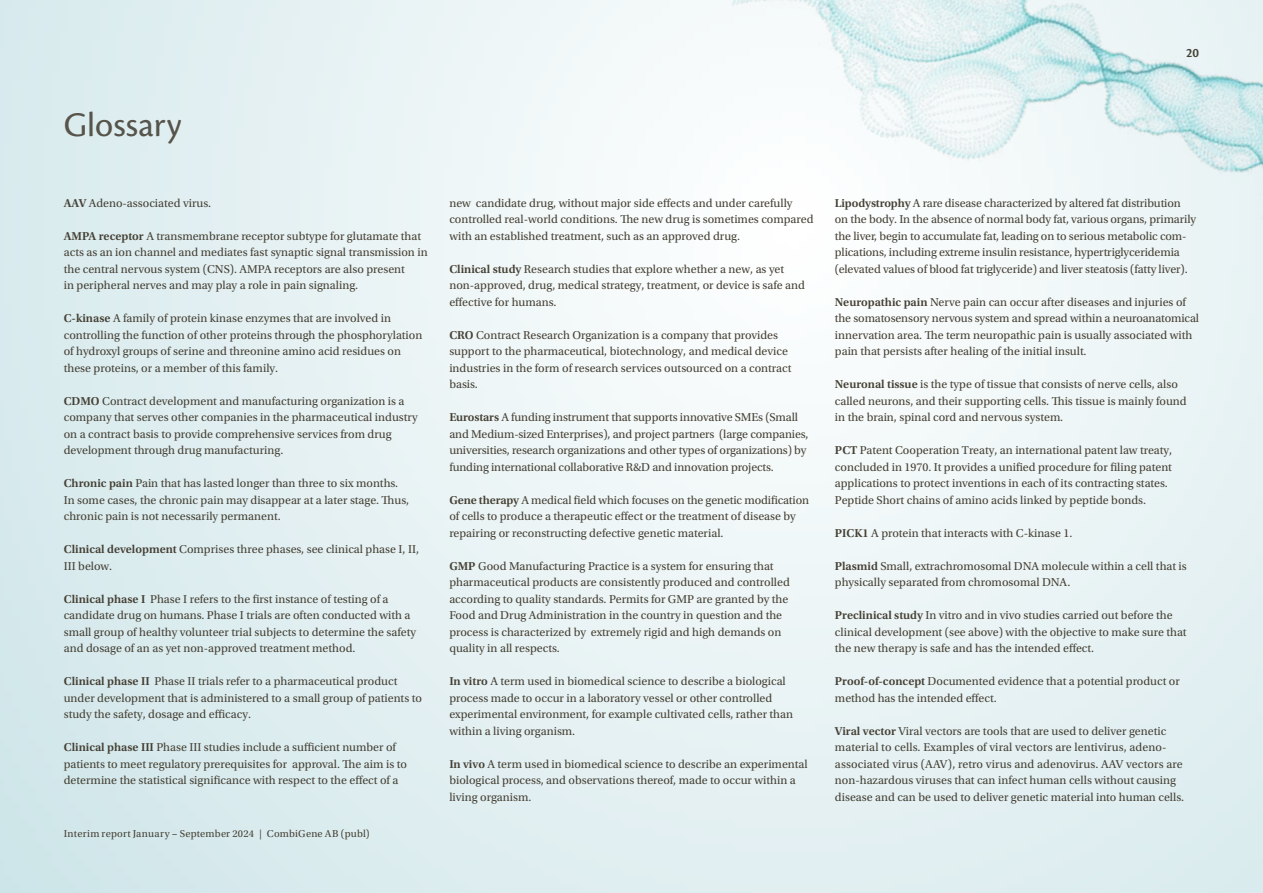
<style>
.page{position:relative;width:1263px;height:893px;background:#fff}
.page>*{position:absolute;margin:0;border:0;box-sizing:border-box;transform-origin:0 0}
.t1{font:36px "Cronos Pro";color:#57544b}
.t2{font:600 13.5px "Cronos Pro";color:#454034}
.t3{font:12px/16.5px "Utopia Std";color:#454034}
.t4{font:10.5px "Utopia Std";letter-spacing:.02em;color:#454034}
.s1{font-weight:600}
.s2{font-family:"Cronos Pro"}
</style>
<div class="page">
<img style="left:710px;top:0;width:553px;height:553px">
<h1 class="t1" style="left:64px;top:104px;width:119px">Glossary</h1>
<p class="t2" style="left:1186px;top:45px;width:15px">20</p>
<p class="t3" style="left:64px;top:195px;width:149px"><span class="s1">AAV</span> Adeno-associated virus.</p>
<p class="t3" style="left:64px;top:228px;width:365px"><span class="s1">AMPA receptor</span> A transmembrane receptor subtype for glutamate that acts as an ion channel and mediates fast synaptic signal transmission in the central nervous system (CNS). AMPA receptors are also present<br>in peripheral nerves and may play a role in pain signaling.</p>
<p class="t3" style="left:64px;top:310px;width:360px"><span class="s1">C-kinase</span> A family of protein kinase enzymes that are involved in controlling the function of other proteins through the phosphorylation of hydroxyl groups of serine and threonine amino acid residues on these proteins, or a member of this family.</p>
<p class="t3" style="left:64px;top:393px;width:356px"><span class="s1">CDMO</span> Contract development and manufacturing organization is a company that serves other companies in the pharmaceutical industry on a contract basis to provide comprehensive services from drug development through drug manufacturing.</p>
<p class="t3" style="left:64px;top:475px;width:347px"><span class="s1">Chronic pain</span> Pain that has lasted longer than three to six months.<br>In some cases, the chronic pain may disappear at a later stage. Thus, chronic pain is not necessarily permanent.</p>
<p class="t3" style="left:64px;top:541px;width:357px"><span class="s1">Clinical development</span> Comprises three phases, see clinical phase I, II,<br>III below.</p>
<p class="t3" style="left:64px;top:591px;width:354px"><span class="s1">Clinical phase I</span> Phase I refers to the first instance of testing of a candidate drug on humans. Phase I trials are often conducted with a small group of healthy volunteer trial subjects to determine the safety and dosage of an as yet non-approved treatment method.</p>
<p class="t3" style="left:64px;top:673px;width:360px"><span class="s1">Clinical phase II</span> Phase II trials refer to a pharmaceutical product under development that is administered to a small group of patients to study the safety, dosage and efficacy.</p>
<p class="t3" style="left:64px;top:739px;width:345px"><span class="s1">Clinical phase III</span> Phase III studies include a sufficient number of patients to meet regulatory prerequisites for approval. The aim is to determine the statistical significance with respect to the effect of a</p>
<p class="t4" style="left:64px;top:828px;width:307px">Interim report January <span class="s2">–</span> September 2024 | CombiGene AB (publ)</p>
<p class="t3" style="left:449px;top:195px;width:366px">new candidate drug, without major side effects and under carefully controlled real-world conditions. The new drug is sometimes compared with an established treatment, such as an approved drug.</p>
<p class="t3" style="left:449px;top:261px;width:357px"><span class="s1">Clinical study</span> Research studies that explore whether a new, as yet non-approved, drug, medical strategy, treatment, or device is safe and effective for humans.</p>
<p class="t3" style="left:449px;top:327px;width:344px"><span class="s1">CRO</span> Contract Research Organization is a company that provides support to the pharmaceutical, biotechnology, and medical device industries in the form of research services outsourced on a contract basis.</p>
<p class="t3" style="left:449px;top:409px;width:361px"><span class="s1">Eurostars</span> A funding instrument that supports innovative SMEs (Small and Medium-sized Enterprises), and project partners (large companies, universities, research organizations and other types of organizations) by funding international collaborative R&amp;D and innovation projects.</p>
<p class="t3" style="left:449px;top:492px;width:361px"><span class="s1">Gene therapy</span> A medical field which focuses on the genetic modification of cells to produce a therapeutic effect or the treatment of disease by repairing or reconstructing defective genetic material.</p>
<p class="t3" style="left:449px;top:558px;width:342px"><span class="s1">GMP</span> Good Manufacturing Practice is a system for ensuring that pharmaceutical products are consistently produced and controlled according to quality standards. Permits for GMP are granted by the Food and Drug Administration in the country in question and the process is characterized by extremely rigid and high demands on quality in all respects.</p>
<p class="t3" style="left:449px;top:673px;width:345px"><span class="s1">In vitro</span> A term used in biomedical science to describe a biological process made to occur in a laboratory vessel or other controlled experimental environment, for example cultivated cells, rather than within a living organism.</p>
<p class="t3" style="left:449px;top:756px;width:360px"><span class="s1">In vivo</span> A term used in biomedical science to describe an experimental biological process, and observations thereof, made to occur within a living organism.</p>
<p class="t3" style="left:835px;top:195px;width:363px"><span class="s1">Lipodystrophy</span> A rare disease characterized by altered fat distribution on the body. In the absence of normal body fat, various organs, primarily the liver, begin to accumulate fat, leading on to serious metabolic com&shy;plications, including extreme insulin resistance, hypertriglyceridemia (elevated values of blood fat triglyceride) and liver steatosis (fatty liver).</p>
<p class="t3" style="left:835px;top:294px;width:366px"><span class="s1">Neuropathic pain</span> Nerve pain can occur after diseases and injuries of the somatosensory nervous system and spread within a neuroanatomical innervation area. The term neuropathic pain is usually associated with pain that persists after healing of the initial insult.</p>
<p class="t3" style="left:835px;top:376px;width:353px"><span class="s1">Neuronal tissue</span> is the type of tissue that consists of nerve cells, also called neurons, and their supporting cells. This tissue is mainly found in the brain, spinal cord and nervous system.</p>
<p class="t3" style="left:835px;top:442px;width:339px"><span class="s1">PCT</span> Patent Cooperation Treaty, an international patent law treaty, concluded in 1970. It provides a unified procedure for filing patent applications to protect inventions in each of its contracting states.<br>Peptide Short chains of amino acids linked by peptide bonds.</p>
<p class="t3" style="left:835px;top:525px;width:239px"><span class="s1">PICK1</span> A protein that interacts with C-kinase 1.</p>
<p class="t3" style="left:835px;top:558px;width:353px"><span class="s1">Plasmid</span> Small, extrachromosomal DNA molecule within a cell that is physically separated from chromosomal DNA.</p>
<p class="t3" style="left:835px;top:607px;width:353px"><span class="s1">Preclinical study</span> In vitro and in vivo studies carried out before the clinical development (see above) with the objective to make sure that the new therapy is safe and has the intended effect.</p>
<p class="t3" style="left:835px;top:673px;width:346px"><span class="s1">Proof-of-concept</span> Documented evidence that a potential product or method has the intended effect.</p>
<p class="t3" style="left:835px;top:723px;width:351px"><span class="s1">Viral vector</span> Viral vectors are tools that are used to deliver genetic material to cells. Examples of viral vectors are lentivirus, adeno&shy;associated virus (AAV), retro virus and adenovirus. AAV vectors are non-hazardous viruses that can infect human cells without causing disease and can be used to deliver genetic material into human cells.</p>
</div>
